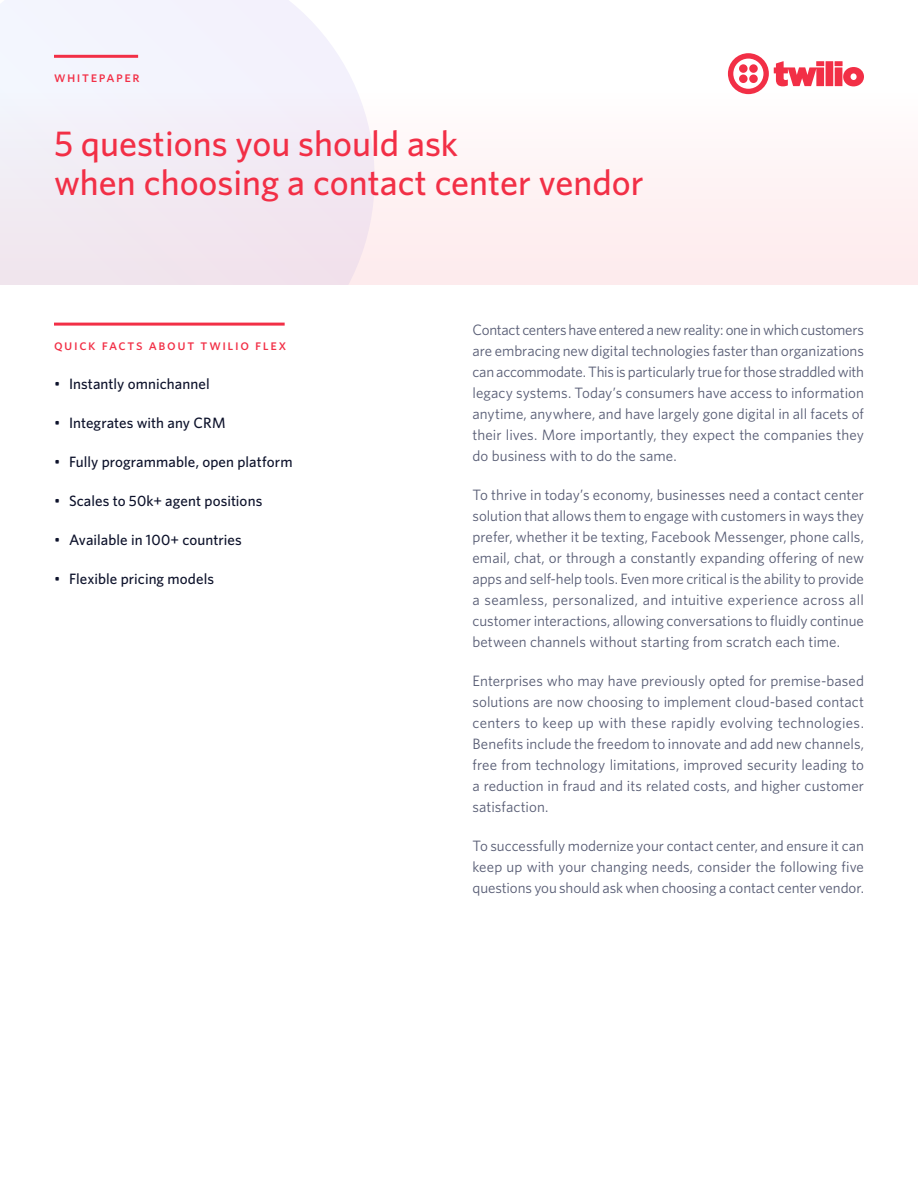
<style>
.page{position:relative;width:918px;height:1188px;background:#fff}
.page>*{position:absolute;margin:0;border:0;box-sizing:border-box;transform-origin:0 0}
.t1{font:500 36px/39px "Whitney";color:#f22f46}
.t2{font:15px/21px "Whitney";color:#565b73;text-align:justify}
.t3{font:500 15px "Whitney";letter-spacing:.005em;color:#0d122b}
.t4{font:15px "Whitney Medium SC";letter-spacing:.105em;color:#f22f46}
.s1{font-weight:400}
</style>
<div class="page">
<div style="left:0;top:0;width:918px;height:285px;background:#fef7f8"></div>
<svg style="left:0;top:0;width:375px;height:285px"></svg>
<div style="left:826px;top:61px;width:7px;height:25px;background:#f22f46"></div>
<div style="left:835px;top:67px;width:7px;height:19px;background:#f22f46"></div>
<svg style="left:836px;top:61px;width:28px;height:25px"></svg>
<svg style="left:728px;top:53px;width:96px;height:41px"></svg>
<div style="left:749px;top:64px;width:9px;height:9px;background:#f22f46;border-radius:50%"></div>
<div style="left:749px;top:75px;width:9px;height:8px;background:#f22f46;border-radius:50%"></div>
<div style="left:739px;top:75px;width:9px;height:8px;background:#f22f46;border-radius:50%"></div>
<div style="left:739px;top:64px;width:9px;height:9px;background:#f22f46;border-radius:50%"></div>
<hr style="left:54px;top:55px;width:84px;height:3px;background:#f22f46">
<hr style="left:54px;top:323px;width:231px;height:3px;background:#f22f46">
<p class="t4" style="left:54px;top:68px;width:87px">whitepaper</p>
<h1 class="t1" style="left:54px;top:123px;width:591px">5 questions you should ask<br>when choosing a contact center vendor</h1>
<p class="t4" style="left:54px;top:335px;width:234px">quick facts about twilio flex</p>
<p class="t3" style="left:54px;top:374px;width:157px"><span class="s1">•</span> Instantly omnichannel</p>
<p class="t3" style="left:54px;top:413px;width:173px"><span class="s1">•</span> Integrates with any CRM</p>
<p class="t3" style="left:54px;top:452px;width:240px"><span class="s1">•</span> Fully programmable, open platform</p>
<p class="t3" style="left:54px;top:491px;width:210px"><span class="s1">•</span> Scales to 50k+ agent positions</p>
<p class="t3" style="left:54px;top:530px;width:189px"><span class="s1">•</span> Available in 100+ countries</p>
<p class="t3" style="left:54px;top:569px;width:162px"><span class="s1">•</span> Flexible pricing models</p>
<p class="t2" style="left:472px;top:319px;width:393px">Contact centers have entered a new reality: one in which customers are embracing new digital technologies faster than organizations can accommodate. This is particularly true for those straddled with legacy systems. Today’s consumers have access to information anytime, anywhere, and have largely gone digital in all facets of their lives. More importantly, they expect the companies they do business with to do the same.</p>
<p class="t2" style="left:472px;top:484px;width:393px">To thrive in today’s economy, businesses need a contact center solution that allows them to engage with customers in ways they prefer, whether it be texting, Facebook Messenger, phone calls, email, chat, or through a constantly expanding offering of new apps and self-help tools. Even more critical is the ability to provide a seamless, personalized, and intuitive experience across all customer interactions, allowing conversations to fluidly continue between channels without starting from scratch each time.</p>
<p class="t2" style="left:472px;top:670px;width:393px">Enterprises who may have previously opted for premise-based solutions are now choosing to implement cloud-based contact centers to keep up with these rapidly evolving technologies.<br>Benefits include the freedom to innovate and add new channels, free from technology limitations, improved security leading to a reduction in fraud and its related costs, and higher customer satisfaction.</p>
<p class="t2" style="left:472px;top:835px;width:393px">To successfully modernize your contact center, and ensure it can keep up with your changing needs, consider the following five questions you should ask when choosing a contact center vendor.</p>
</div>
